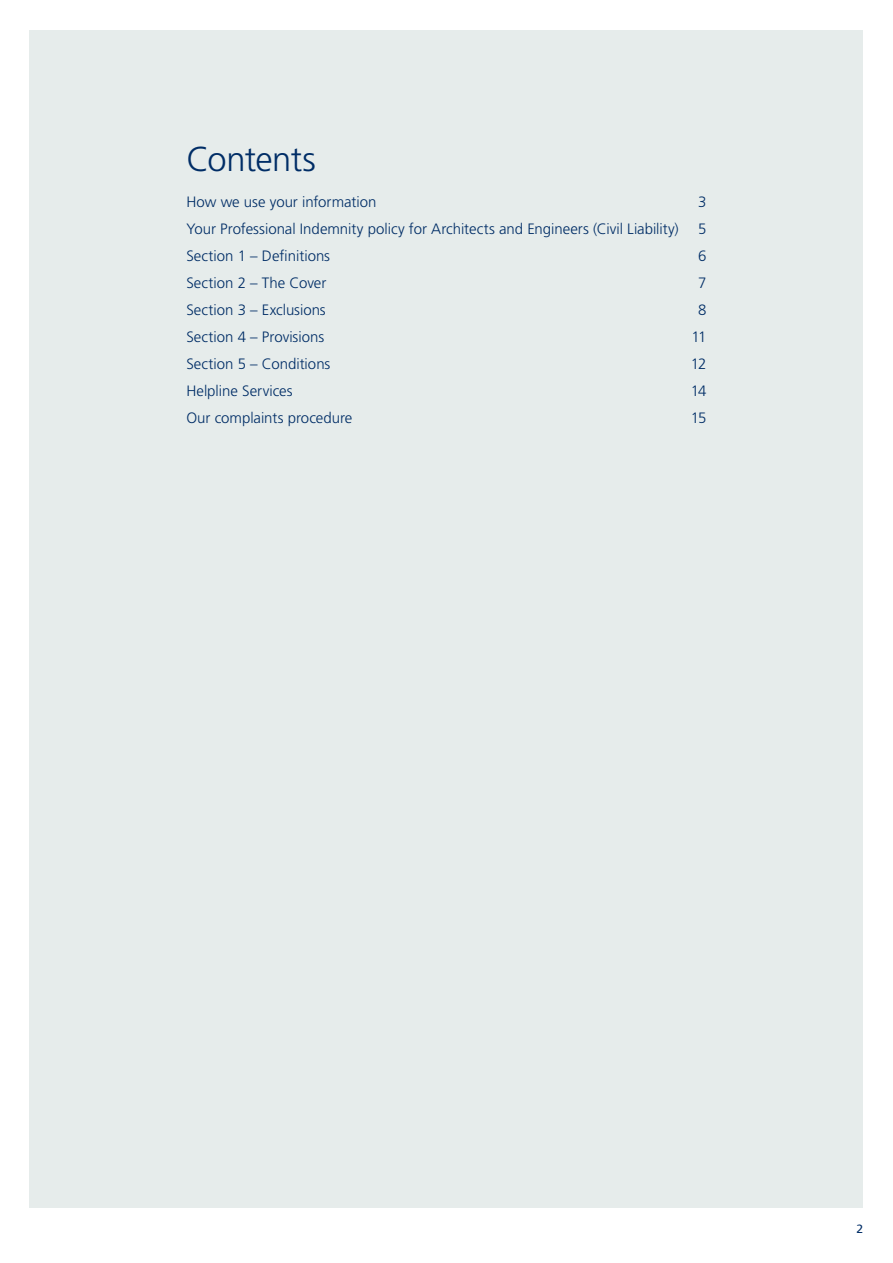
<style>
.page{position:relative;width:893px;height:1263px;background:#fff}
.page>*{position:absolute;margin:0;border:0;box-sizing:border-box;transform-origin:0 0}
.Head_1{font:300 34.5px "Frutiger LT Std";letter-spacing:-.02em;color:#002d66}
.Contents_for_New_Bra{font:300 15px "Frutiger LT Std";color:#002d66}
.t1{font:12px "Frutiger LT Std";color:#002d66}
</style>
<div class="page">
<div style="left:30px;top:30px;width:833px;height:1178px;background:#e6eceb"></div>
<p class="Head_1" style="left:186px;top:140px;width:131px">Contents</p>
<p class="Contents_for_New_Bra" style="left:186px;top:194px;width:192px">How we use your information</p>
<p class="Contents_for_New_Bra" style="left:698px;top:194px;width:10px">3</p>
<p class="Contents_for_New_Bra" style="left:186px;top:221px;width:494px">Your Professional Indemnity policy for Architects and Engineers (Civil Liability)</p>
<p class="Contents_for_New_Bra" style="left:698px;top:221px;width:10px">5</p>
<p class="Contents_for_New_Bra" style="left:186px;top:248px;width:145px">Section 1 – Definitions</p>
<p class="Contents_for_New_Bra" style="left:698px;top:248px;width:10px">6</p>
<p class="Contents_for_New_Bra" style="left:186px;top:275px;width:141px">Section 2 – The Cover</p>
<p class="Contents_for_New_Bra" style="left:698px;top:275px;width:10px">7</p>
<p class="Contents_for_New_Bra" style="left:186px;top:302px;width:141px">Section 3 – Exclusions</p>
<p class="Contents_for_New_Bra" style="left:698px;top:302px;width:10px">8</p>
<p class="Contents_for_New_Bra" style="left:186px;top:329px;width:139px">Section 4 – Provisions</p>
<p class="Contents_for_New_Bra" style="left:691px;top:329px;width:17px">11</p>
<p class="Contents_for_New_Bra" style="left:186px;top:356px;width:146px">Section 5 – Conditions</p>
<p class="Contents_for_New_Bra" style="left:691px;top:356px;width:17px">12</p>
<p class="Contents_for_New_Bra" style="left:186px;top:383px;width:108px">Helpline Services</p>
<p class="Contents_for_New_Bra" style="left:691px;top:383px;width:17px">14</p>
<p class="Contents_for_New_Bra" style="left:186px;top:410px;width:168px">Our complaints procedure</p>
<p class="Contents_for_New_Bra" style="left:691px;top:410px;width:17px">15</p>
<p class="t1" style="left:856px;top:1222px;width:8px">2</p>
</div>
